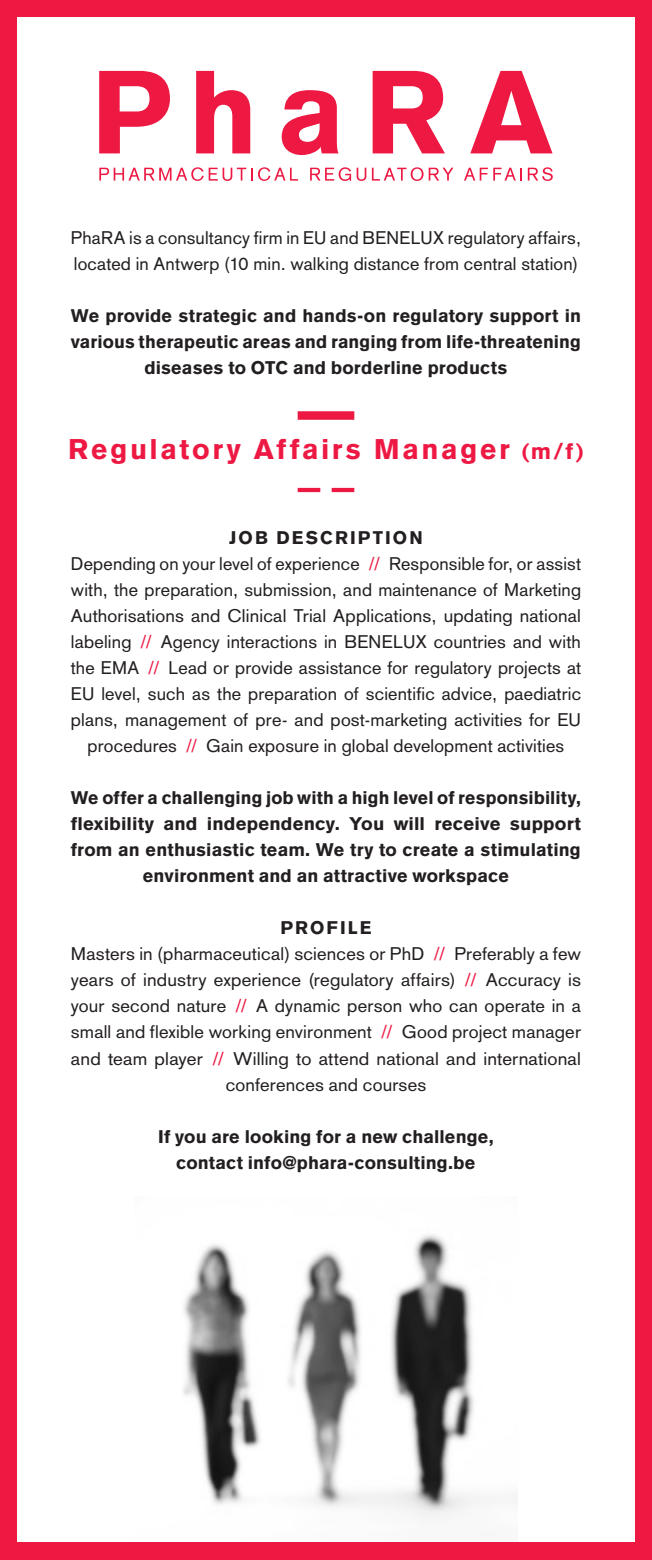
<style>
.page{position:relative;width:652px;height:1560px;background:#fff}
.page>*{position:absolute;margin:0;border:0;box-sizing:border-box;transform-origin:0 0}
.t1{font:900 28px "Akzidenz Grotesk";letter-spacing:.095em;color:#ed1943}
.t2{font:18px/26px "Akzidenz Grotesk";letter-spacing:.01em;color:#231f20}
.t3{font:900 18px/26px "Akzidenz Grotesk";letter-spacing:.005em;color:#231f20;text-align:center}
.t4{font:18px "Akzidenz Grotesk";letter-spacing:.01em;color:#231f20;scale:1.04 1}
.s1{font-size:22px}
.s2{font-weight:900}
.s3{color:#ed1943}
</style>
<div class="page">
<div style="left:0;top:0;width:652px;height:1559px;background:#ed1943"></div>
<div style="left:17px;top:17px;width:618px;height:1525px;background:#fff"></div>
<img style="left:183px;top:1234px;width:334px;height:285px">
<div style="left:298px;top:411px;width:56px;height:9px;background:#ed1943"></div>
<svg style="left:298px;top:488px;width:56px;height:4px"></svg>
<svg style="left:99px;top:71px;width:71px;height:82px"></svg>
<svg style="left:196px;top:71px;width:54px;height:82px"></svg>
<svg style="left:282px;top:90px;width:56px;height:65px"></svg>
<svg style="left:373px;top:71px;width:72px;height:82px"></svg>
<svg style="left:470px;top:71px;width:83px;height:82px"></svg>
<svg style="left:99px;top:167px;width:199px;height:14px"></svg>
<svg style="left:310px;top:167px;width:41px;height:14px"></svg>
<svg style="left:357px;top:168px;width:9px;height:13px"></svg>
<svg style="left:372px;top:167px;width:81px;height:14px"></svg>
<svg style="left:464px;top:168px;width:58px;height:12px"></svg>
<svg style="left:528px;top:167px;width:25px;height:14px"></svg>
<p class="t2" style="left:71px;top:224px;width:512px">PhaRA is a consultancy firm in EU and BENELUX regulatory affairs, located in Antwerp (10 min. walking distance from central station)</p>
<p class="t3" style="left:71px;top:302px;width:512px">We provide strategic and hands-on regulatory support in various therapeutic areas and ranging from life-threatening diseases to OTC and borderline products</p>
<h1 class="t1" style="left:68px;top:432px;width:517px">Regulatory Affairs Manager <span class="s1">(m/f)</span></h1>
<p class="t2" style="left:71px;top:525px;width:512px;text-align:center"><span class="s2">Job Description<br></span>Depending on your level of experience <span class="s3">//</span> Responsible for, or assist with, the preparation, submission, and maintenance of Marketing Authorisations and Clinical Trial Applications, updating national labeling <span class="s3">//</span> Agency interactions in BENELUX countries and with the EMA <span class="s3">//</span> Lead or provide assistance for regulatory projects at EU level, such as the preparation of scientific advice, paediatric plans, management of pre- and post-marketing activities for EU procedures <span class="s3">//</span> Gain exposure in global development activities</p>
<p class="t3" style="left:71px;top:784px;width:512px">We offer a challenging job with a high level of responsibility, flexibility and independency. You will receive support from an enthusiastic team. We try to create a stimulating environment and an attractive workspace</p>
<p class="t3" style="left:281px;top:914px;width:15px">Pro</p>
<p class="t3" style="left:327px;top:914px;width:46px">file</p>
<p class="t2" style="left:71px;top:941px;width:512px">Masters in (pharmaceutical) sciences or PhD <span class="s3">//</span> Preferably a few</p>
<p class="t2" style="left:71px;top:967px;width:512px">years of industry experience (regulatory affairs) <span class="s3">//</span> Accuracy is</p>
<p class="t2" style="left:71px;top:993px;width:512px">your second nature <span class="s3">//</span> A dynamic person who can operate in a</p>
<p class="t2" style="left:71px;top:1019px;width:512px">small and flexible working environment <span class="s3">//</span> Good project manager</p>
<p class="t4" style="left:71px;top:1047px;width:492px">and team player <span class="s3">//</span> Willing to attend national and international</p>
<p class="t2" style="left:226px;top:1071px;width:202px">conferences and courses</p>
<p class="t3" style="left:158px;top:1122px;width:337px">If you are looking for a new challenge, contact info@phara-consulting.be</p>
</div>
